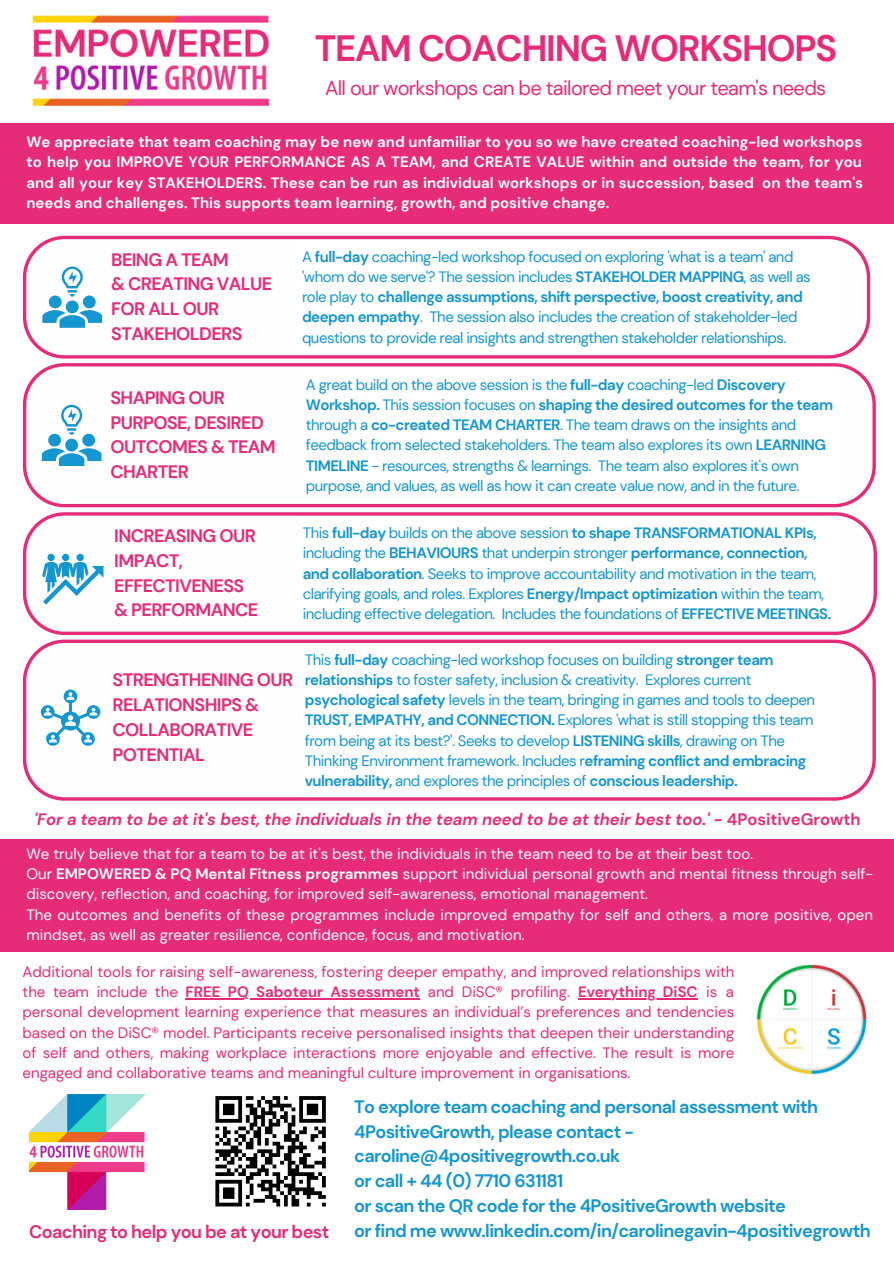
<style>
.page{position:relative;width:894px;height:1264px;background:#fff}
.page>*{position:absolute;margin:0;border:0;box-sizing:border-box;transform-origin:0 0}
.t1{font:700 36.6px "DM Sans";letter-spacing:-.035em;color:#e62c78}
.t2{font:20.1px "DM Sans";letter-spacing:-.035em;color:#e62c78}
.t3{font:700 18px/24.8px "DM Sans";letter-spacing:-.035em;color:#1496d0}
.t4{font:700 18px/24.8px "DM Sans";letter-spacing:-.035em;color:#e62c78}
.t5{font:italic 700 16.5px "DM Sans";color:#e62c78}
.t6{font:15px/20.2px "DM Sans";letter-spacing:-.035em;color:#1496d0}
.t7{font:15px/20.2px "DM Sans";color:#e62c78;text-align:justify}
.t8{font:15px/20.2px "DM Sans";color:#fff}
.t9{font:700 15px/20.2px "DM Sans";color:#fffeff;text-align:justify}
.s1{font-weight:700}
.s2{font-style:normal}
</style>
<div class="page">
<img style="left:32px;top:15px;width:238px;height:92px">
<img style="left:29px;top:1094px;width:116px;height:115px">
<svg style="left:215px;top:1096px;width:111px;height:110px"></svg>
<div style="left:0;top:123px;width:893px;height:100px;background:#e62c78"></div>
<div style="left:0;top:838px;width:893px;height:113px;background:#e62c78"></div>
<svg style="left:23px;top:639px;width:852px;height:161px"></svg>
<svg style="left:40px;top:689px;width:60px;height:57px"></svg>
<svg style="left:23px;top:512px;width:853px;height:123px"></svg>
<svg style="left:42px;top:554px;width:61px;height:50px"></svg>
<svg style="left:23px;top:236px;width:846px;height:122px"></svg>
<svg style="left:42px;top:266px;width:60px;height:62px"></svg>
<div style="left:297px;top:241px;width:544px;height:112px;background:#fff"></div>
<div style="left:298px;top:516px;width:539px;height:114px;background:#fff"></div>
<div style="left:300px;top:644px;width:542px;height:152px;background:#fff"></div>
<svg style="left:23px;top:363px;width:852px;height:144px"></svg>
<div style="left:301px;top:368px;width:541px;height:134px;background:#fff"></div>
<svg style="left:42px;top:405px;width:59px;height:61px"></svg>
<img style="left:756px;top:964px;width:111px;height:111px">
<hr style="left:185px;top:998px;width:235px;height:1px;background:#e62c78">
<hr style="left:578px;top:998px;width:119px;height:1px;background:#e62c78">
<h1 class="t1" style="left:315px;top:25px;width:524px">TEAM COACHING WORKSHOPS</h1>
<h2 class="t2" style="left:325px;top:75px;width:502px">All our workshops can be tailored meet your team's needs</h2>
<p class="t9" style="left:26px;top:132px;width:837px">We appreciate that team coaching may be new and unfamiliar to you so we have created coaching-led workshops to help you IMPROVE YOUR PERFORMANCE AS A TEAM, and CREATE VALUE within and outside the team, for you and all your key STAKEHOLDERS. These can be run as individual workshops or in succession, based on the team's needs and challenges. This supports team learning, growth, and positive change.</p>
<p class="t4" style="left:111px;top:247px;width:162px">BEING A TEAM<br>&amp; CREATING VALUE<br>FOR ALL OUR<br>STAKEHOLDERS</p>
<p class="t4" style="left:110px;top:385px;width:167px">SHAPING OUR<br>PURPOSE, DESIRED<br>OUTCOMES &amp; TEAM<br>CHARTER</p>
<p class="t6" style="left:302px;top:246px;width:510px">A <span class="s1">full-day</span> coaching-led workshop focused on exploring 'what is a team' and 'whom do we serve'? The session includes <span class="s1">STAKEHOLDER MAPPING</span>, as well as role play to <span class="s1">challenge assumptions, shift perspective, boost creativity, and deepen empathy</span>. The session also includes the creation of stakeholder-led questions to provide real insights and strengthen stakeholder relationships.</p>
<p class="t6" style="left:306px;top:374px;width:528px">A great build on the above session is the <span class="s1">full-day</span> coaching-led <span class="s1">Discovery Workshop.</span> This session focuses on <span class="s1">shaping the desired outcomes for the team </span>through a <span class="s1">co-created TEAM CHARTER</span>. The team draws on the insights and feedback from selected stakeholders. The team also explores its own <span class="s1">LEARNING TIMELINE</span> - resources, strengths &amp; learnings. The team also explores it's own purpose, and values, as well as how it can create value now, and in the future.</p>
<p class="t4" style="left:114px;top:523px;width:146px">INCREASING OUR<br>IMPACT,<br>EFFECTIVENESS &amp; PERFORMANCE</p>
<p class="t4" style="left:113px;top:667px;width:182px">STRENGTHENING OUR<br>RELATIONSHIPS &amp;<br>COLLABORATIVE<br>POTENTIAL</p>
<p class="t6" style="left:303px;top:522px;width:530px">This <span class="s1">full-day</span> builds on the above session <span class="s1">to shape TRANSFORMATIONAL KPIs, </span>including the <span class="s1">BEHAVIOURS</span> that underpin stronger <span class="s1">performance, connection, and collaboration</span>. Seeks to improve accountability and motivation in the team, clarifying goals, and roles. Explores <span class="s1">Energy/Impact optimization</span> within the team, including effective delegation. Includes the foundations of <span class="s1">EFFECTIVE MEETINGS.</span></p>
<p class="t6" style="left:305px;top:649px;width:511px">This <span class="s1">full-day</span> coaching-led workshop focuses on building <span class="s1">stronger team relationships</span> to foster safety, inclusion &amp; creativity. Explores current <span class="s1">psychological safety</span> levels in the team, bringing in games and tools to deepen <span class="s1">TRUST, EMPATHY, and CONNECTION.</span> Explores 'what is still stopping this team from being at its best?'. Seeks to develop <span class="s1">LISTENING skills</span>, drawing on The Thinking Environment framework. Includes r<span class="s1">eframing conflict and embracing vulnerability,</span> and explores the principles of <span class="s1">conscious leadership.</span></p>
<p class="t5" style="left:34px;top:808px;width:827px">'For a team to be at it's best, the individuals in the team need to be at their best too.' - <span class="s2">4PositiveGrowth</span></p>
<p class="t8" style="left:26px;top:843px;width:847px">We truly believe that for a team to be at it's best, the individuals in the team need to be at their best too.<br>Our <span class="s1">EMPOWERED &amp; PQ Mental Fitness programmes</span> support individual personal growth and mental fitness through self&shy;discovery, reflection, and coaching, for improved self-awareness, emotional management.<br>The outcomes and benefits of these programmes include improved empathy for self and others, a more positive, open mindset, as well as greater resilience, confidence, focus, and motivation.</p>
<p class="t7" style="left:23px;top:961px;width:713px">Additional tools for raising self-awareness, fostering deeper empathy, and improved relationships with the team include the <span class="s1">FREE PQ Saboteur Assessment</span> and DiSC® profiling. <span class="s1">Everything DiSC</span> is a personal development learning experience that measures an individual’s preferences and tendencies based on the DiSC® model. Participants receive personalised insights that deepen their understanding of self and others, making workplace interactions more enjoyable and effective. The result is more engaged and collaborative teams and meaningful culture improvement in organisations.</p>
<p class="t4" style="left:29px;top:1218px;width:302px">Coaching to help you be at your best</p>
<p class="t3" style="left:354px;top:1094px;width:518px">To explore team coaching and personal assessment with 4PositiveGrowth, please contact - caroline@4positivegrowth.co.uk<br>or call + 44 (0) 7710 631181<br>or scan the QR code for the 4PositiveGrowth website<br>or find me www.linkedin.com/in/carolinegavin-4positivegrowth</p>
</div>
